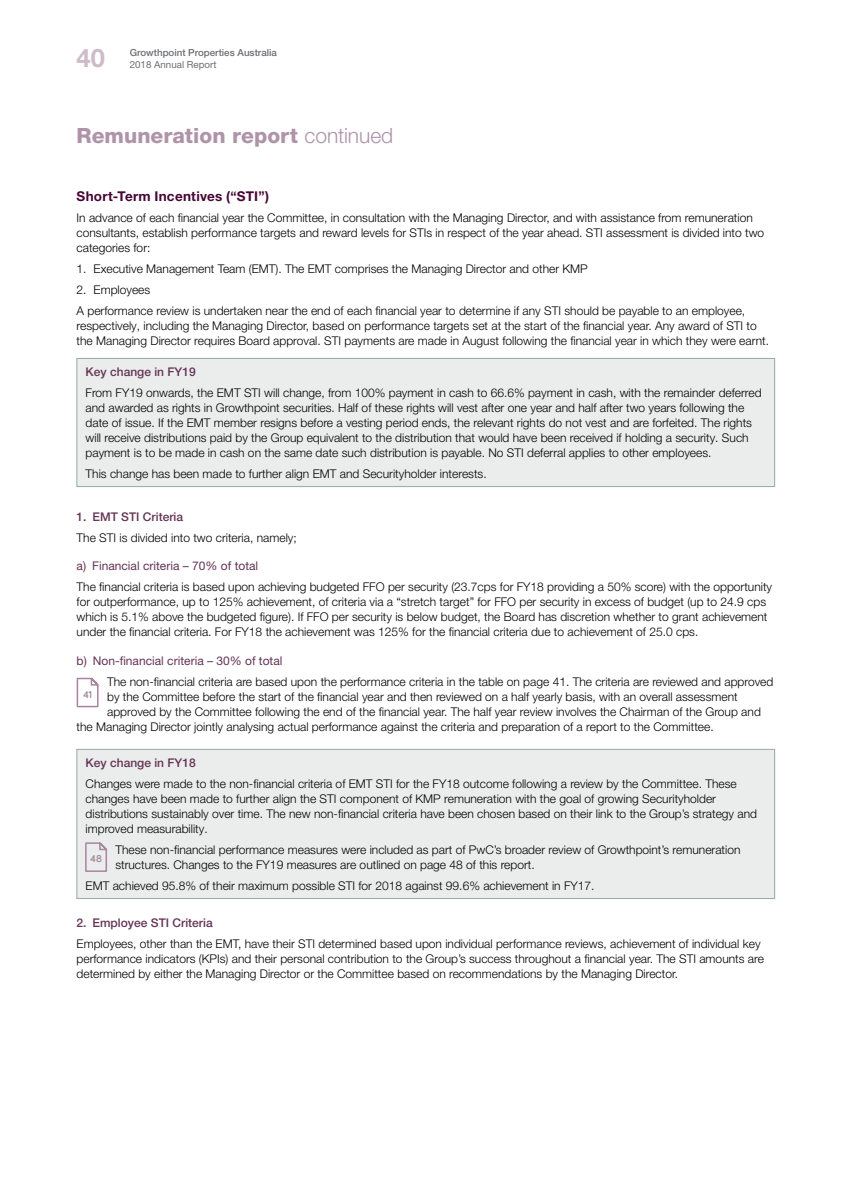
<style>
.page{position:relative;width:851px;height:1191px;background:#fff}
.page>*{position:absolute;margin:0;border:0;box-sizing:border-box;transform-origin:0 0}
.t1{font:700 25.5px "Helvetica Neue LT Pro";color:#cdbbca}
.t2{font:800 21px "Helvetica Neue LT Pro";color:#af93a9}
.t3{font:700 13.5px "Helvetica Neue LT Pro";letter-spacing:.015em;color:#470635}
.t4{font:300 12px/15px "Helvetica Neue LT Pro";color:#000}
.t5{font:500 12px "Helvetica Neue LT Pro";color:#653456}
.t6{font:12px "Helvetica Neue LT Pro";color:#653456}
.t7{font:700 10.2px "Bariol";color:#a6869e}
.t8{font:500 9.75px "Helvetica Neue LT Pro";color:#6d6e71}
.t9{font:9.75px "Helvetica Neue LT Pro";color:#6d6e71}
.s1{font-weight:300}
</style>
<div class="page">
<div style="left:77px;top:358px;width:697px;height:128px;background:#ebedec"></div>
<div style="left:77px;top:358px;width:697px;height:129px;border:1px solid #95aba8"></div>
<svg style="left:76px;top:677px;width:23px;height:31px"></svg>
<div style="left:77px;top:749px;width:697px;height:149px;background:#ebedec"></div>
<div style="left:77px;top:749px;width:697px;height:149px;border:1px solid #95aba8"></div>
<svg style="left:85px;top:842px;width:22px;height:30px"></svg>
<p class="t8" style="left:130px;top:47px;width:149px">Growthpoint Properties Australia</p>
<h1 class="t1" style="left:77px;top:42px;width:30px">40</h1>
<p class="t9" style="left:130px;top:58px;width:88px">2018 Annual Report</p>
<h2 class="t2" style="left:77px;top:123px;width:318px">Remuneration report <span class="s1">continued</span></h2>
<p class="t3" style="left:77px;top:188px;width:194px">Short-Term Incentives (“STI”)</p>
<p class="t4" style="left:77px;top:210px;width:689px">In advance of each financial year the Committee, in consultation with the Managing Director, and with assistance from remuneration consultants, establish performance targets and reward levels for STIs in respect of the year ahead. STI assessment is divided into two categories for:</p>
<p class="t4" style="left:77px;top:261px;width:512px">1. Executive Management Team (EMT). The EMT comprises the Managing Director and other KMP</p>
<p class="t4" style="left:77px;top:279px;width:670px;line-height:21px">2. Employees<br>A performance review is undertaken near the end of each financial year to determine if any STI should be payable to an employee,</p>
<p class="t4" style="left:77px;top:318px;width:694px">respectively, including the Managing Director, based on performance targets set at the start of the financial year. Any award of STI to the Managing Director requires Board approval. STI payments are made in August following the financial year in which they were earnt.</p>
<p class="t5" style="left:86px;top:364px;width:112px">Key change in FY19</p>
<p class="t4" style="left:86px;top:385px;width:677px">From FY19 onwards, the EMT STI will change, from 100% payment in cash to 66.6% payment in cash, with the remainder deferred and awarded as rights in Growthpoint securities. Half of these rights will vest after one year and half after two years following the date of issue. If the EMT member resigns before a vesting period ends, the relevant rights do not vest and are forfeited. The rights will receive distributions paid by the Group equivalent to the distribution that would have been received if holding a security. Such payment is to be made in cash on the same date such distribution is payable. No STI deferral applies to other employees.</p>
<p class="t4" style="left:86px;top:466px;width:402px">This change has been made to further align EMT and Securityholder interests.</p>
<p class="t5" style="left:77px;top:509px;width:108px">1. EMT STI Criteria</p>
<p class="t4" style="left:77px;top:529px;width:222px">The STI is divided into two criteria, namely;</p>
<p class="t6" style="left:77px;top:558px;width:183px">a) Financial criteria – 70% of total</p>
<p class="t4" style="left:77px;top:579px;width:697px">The financial criteria is based upon achieving budgeted FFO per security (23.7cps for FY18 providing a 50% score) with the opportunity for outperformance, up to 125% achievement, of criteria via a “stretch target” for FFO per security in excess of budget (up to 24.9 cps which is 5.1% above the budgeted figure). If FFO per security is below budget, the Board has discretion whether to grant achievement under the financial criteria. For FY18 the achievement was 125% for the financial criteria due to achievement of 25.0 cps.</p>
<p class="t6" style="left:77px;top:653px;width:207px">b) Non-financial criteria – 30% of total</p>
<p class="t7" style="left:83px;top:687px;width:10px">41</p>
<p class="t4" style="left:107px;top:673px;width:667px">The non-financial criteria are based upon the performance criteria in the table on page 41. The criteria are reviewed and approved</p>
<p class="t4" style="left:107px;top:688px;width:632px">by the Committee before the start of the financial year and then reviewed on a half yearly basis, with an overall assessment</p>
<p class="t4" style="left:107px;top:703px;width:655px">approved by the Committee following the end of the financial year. The half year review involves the Chairman of the Group and</p>
<p class="t4" style="left:77px;top:718px;width:638px">the Managing Director jointly analysing actual performance against the criteria and preparation of a report to the Committee.</p>
<p class="t5" style="left:86px;top:755px;width:112px">Key change in FY18</p>
<p class="t4" style="left:86px;top:775px;width:673px">Changes were made to the non-financial criteria of EMT STI for the FY18 outcome following a review by the Committee. These changes have been made to further align the STI component of KMP remuneration with the goal of growing Securityholder distributions sustainably over time. The new non-financial criteria have been chosen based on their link to the Group’s strategy and improved measurability.</p>
<p class="t4" style="left:115px;top:841px;width:626px">These non-financial performance measures were included as part of PwC’s broader review of Growthpoint’s remuneration structures. Changes to the FY19 measures are outlined on page 48 of this report.</p>
<p class="t4" style="left:86px;top:877px;width:510px">EMT achieved 95.8% of their maximum possible STI for 2018 against 99.6% achievement in FY17.</p>
<p class="t5" style="left:77px;top:915px;width:138px">2. Employee STI Criteria</p>
<p class="t4" style="left:77px;top:936px;width:688px">Employees, other than the EMT, have their STI determined based upon individual performance reviews, achievement of individual key performance indicators (KPIs) and their personal contribution to the Group’s success throughout a financial year. The STI amounts are determined by either the Managing Director or the Committee based on recommendations by the Managing Director.</p>
<p class="t7" style="left:90px;top:852px;width:13px">48</p>
</div>
